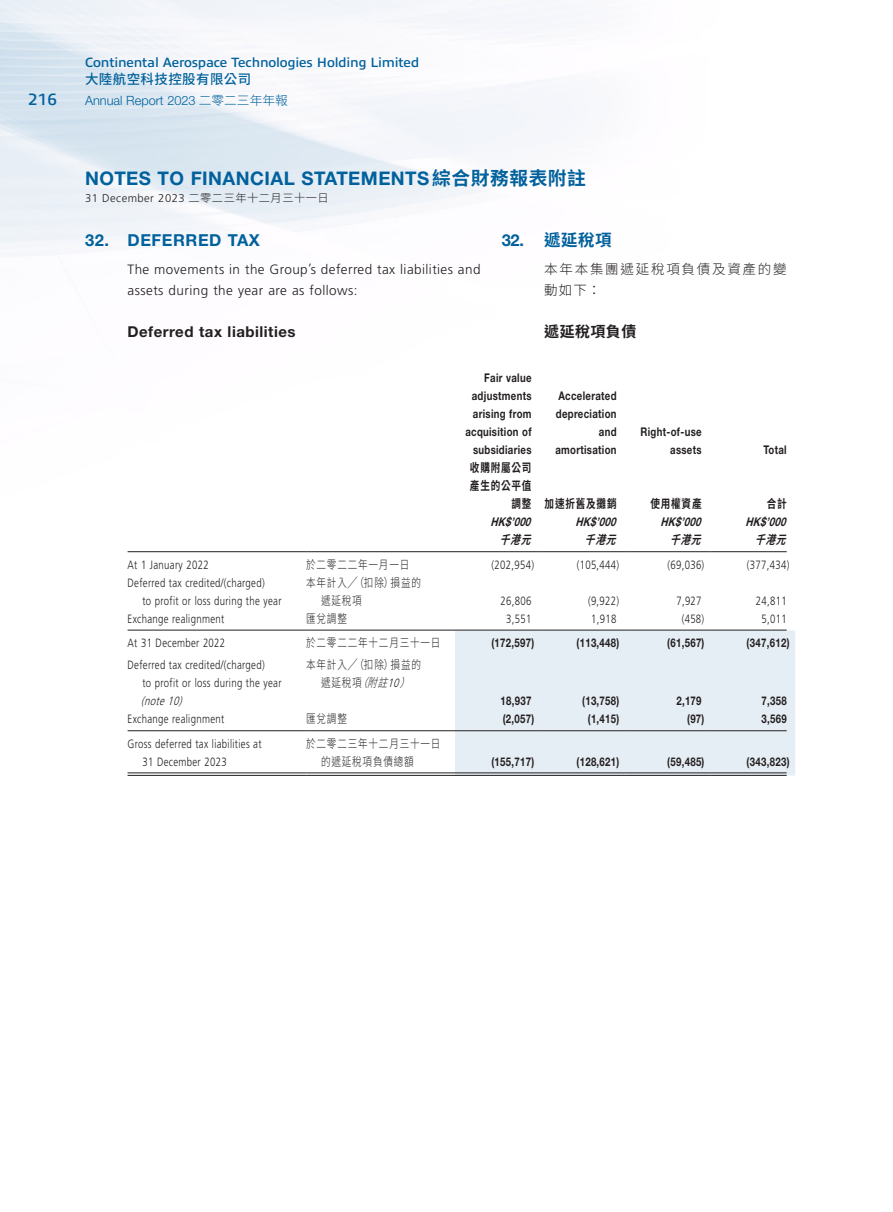
<style>
.page{position:relative;width:893px;height:1212px;background:#fff}
.page>*{position:absolute;margin:0;border:0;box-sizing:border-box;transform-origin:0 0}
.t1{font:700 18.75px "Helvetica Neue LT Std";letter-spacing:.025em;color:#00619c}
.Heading_1{font:700 16.5px "Helvetica Neue LT Std";letter-spacing:.035em;color:#00619c}
.C_Heading_1{font:700 16.5px "Source Han Sans TC";color:#00619c}
.t2{font:600 16.5px "Allumi Std";color:#00619c}
.Heading_2{font:700 15px "Helvetica Neue LT Std";letter-spacing:.035em;color:#231f20}
.C_Heading_2{font:700 15px "Source Han Sans TC";letter-spacing:.03em;color:#231f20}
.Body_Text{font:300 13.5px/21px "Frutiger LT Std";letter-spacing:.03em;color:#231f20}
.t3{font:600 13.5px "Allumi Std";letter-spacing:-.01em;color:#00619c}
.C_Body_Text{font:300 13.5px/21px "Source Han Sans TC";letter-spacing:.13em;color:#231f20}
.t4{font:500 13.5px "Source Han Sans TC";letter-spacing:.03em;color:#00619c}
.t5{font:300 12.75px "Helvetica Neue LT Std";color:#00619c}
.Body_Text-2{font:300 12px/18px "Frutiger LT Std";letter-spacing:.035em;color:#231f20;scale:.8 1}
.Body_Text-3{font:700 12px/18px "Helvetica Neue LT Std";letter-spacing:.035em;color:#231f20;text-align:right;scale:.8 1}
.Body_Text-4{font:300 12px/18px "Source Han Sans TC";letter-spacing:.085em;color:#231f20;scale:.8 1}
.Body_Text-5{font:700 12px "Source Han Sans TC";letter-spacing:.085em;color:#231f20;scale:.8 1}
.Body_Text-6{font:italic 700 12px "Helvetica Neue LT Std";color:#231f20;scale:.8 1}
.Body_Text-7{font:italic 700 12px "Source Han Sans TC";color:#231f20;scale:.8 1}
.t6{font:300 11.25px "Frutiger LT Std";letter-spacing:.04em;color:#231f20}
.s1{font-family:"Source Han Sans TC"}
.s2{font-family:"Helvetica Neue LT Std"}
.s3{font-style:italic}
.s4{font-family:"Frutiger LT Std";font-style:italic}
</style>
<div class="page">
<div style="left:455px;top:630px;width:340px;height:146px;background:#e6eef5"></div>
<hr style="left:128px;top:551px;width:178px;height:1px;background:#231f20">
<hr style="left:306px;top:551px;width:149px;height:1px;background:#231f20">
<hr style="left:455px;top:551px;width:85px;height:1px;background:#231f20">
<hr style="left:540px;top:551px;width:85px;height:1px;background:#231f20">
<hr style="left:625px;top:551px;width:85px;height:1px;background:#231f20">
<hr style="left:710px;top:551px;width:77px;height:1px;background:#231f20">
<hr style="left:128px;top:630px;width:178px;height:1px;background:#231f20">
<hr style="left:306px;top:630px;width:149px;height:1px;background:#231f20">
<hr style="left:455px;top:630px;width:85px;height:1px;background:#231f20">
<hr style="left:540px;top:630px;width:85px;height:1px;background:#231f20">
<hr style="left:625px;top:630px;width:85px;height:1px;background:#231f20">
<hr style="left:710px;top:630px;width:77px;height:1px;background:#231f20">
<hr style="left:128px;top:730px;width:178px;height:1px;background:#231f20">
<hr style="left:306px;top:730px;width:149px;height:1px;background:#231f20">
<hr style="left:455px;top:730px;width:85px;height:1px;background:#231f20">
<hr style="left:540px;top:730px;width:85px;height:1px;background:#231f20">
<hr style="left:625px;top:730px;width:85px;height:1px;background:#231f20">
<hr style="left:710px;top:730px;width:77px;height:1px;background:#231f20">
<hr style="left:128px;top:773px;width:178px;height:1px;background:#231f20">
<hr style="left:128px;top:775px;width:178px;height:1px;background:#231f20">
<hr style="left:306px;top:773px;width:149px;height:1px;background:#231f20">
<hr style="left:306px;top:775px;width:149px;height:1px;background:#231f20">
<hr style="left:455px;top:773px;width:85px;height:1px;background:#231f20">
<hr style="left:455px;top:775px;width:85px;height:1px;background:#231f20">
<hr style="left:540px;top:773px;width:85px;height:1px;background:#231f20">
<hr style="left:540px;top:775px;width:85px;height:1px;background:#231f20">
<hr style="left:625px;top:773px;width:85px;height:1px;background:#231f20">
<hr style="left:625px;top:775px;width:85px;height:1px;background:#231f20">
<hr style="left:710px;top:773px;width:77px;height:1px;background:#231f20">
<hr style="left:710px;top:775px;width:77px;height:1px;background:#231f20">
<p class="t3" style="left:85px;top:55px;width:336px">Continental Aerospace Technologies Holding Limited</p>
<p class="t4" style="left:85px;top:72px;width:168px">大陸航空科技控股有限公司</p>
<h2 class="t2" style="left:28px;top:90px;width:30px">216</h2>
<p class="t5" style="left:85px;top:92px;width:204px">Annual Report 2023 <span class="s1">二零二三年年報</span></p>
<h1 class="t1" style="left:85px;top:167px;width:502px">NOTES TO FINANCIAL STATEMENTS<span class="s1">綜合財務報表附註</span></h1>
<p class="t6" style="left:85px;top:191px;width:245px">31 December 2023 <span class="s1">二零二三年十二月三十一日</span></p>
<p class="Heading_1" style="left:85px;top:230px;width:176px">32. DEFERRED TAX</p>
<p class="Body_Text" style="left:128px;top:259px;width:354px">The movements in the Group’s deferred tax liabilities and assets during the year are as follows:</p>
<p class="Heading_2" style="left:128px;top:322px;width:169px">Deferred tax liabilities</p>
<p class="Body_Text-3" style="left:472px;top:369px;width:76px">Fair value adjustments</p>
<p class="Body_Text-3" style="left:473px;top:405px;width:75px">arising from</p>
<p class="Body_Text-3" style="left:465px;top:423px;width:84px">acquisition of</p>
<p class="Body_Text-3" style="left:473px;top:441px;width:75px">subsidiaries</p>
<p class="C_Heading_1" style="left:502px;top:231px;width:111px"><span class="s2">32.</span> 遞延稅項</p>
<p class="C_Body_Text" style="left:544px;top:258px;width:244px">本年本集團遞延稅項負債及資產的變動如下：</p>
<p class="C_Heading_2" style="left:544px;top:323px;width:94px">遞延稅項負債</p>
<p class="Body_Text-3" style="left:558px;top:387px;width:74px">Accelerated</p>
<p class="Body_Text-3" style="left:556px;top:405px;width:77px">depreciation</p>
<p class="Body_Text-3" style="left:599px;top:423px;width:24px">and</p>
<p class="Body_Text-3" style="left:555px;top:441px;width:78px">amortisation</p>
<p class="Body_Text-3" style="left:641px;top:423px;width:78px">Right-of-use</p>
<p class="Body_Text-3" style="left:670px;top:441px;width:41px">assets</p>
<p class="Body_Text-3" style="left:763px;top:441px;width:31px">Total</p>
<p class="Body_Text-5" style="left:470px;top:461px;width:78px">收購附屬公司</p>
<p class="Body_Text-5" style="left:470px;top:479px;width:78px">產生的公平值</p>
<p class="Body_Text-5" style="left:512px;top:497px;width:26px">調整</p>
<p class="Body_Text-5" style="left:545px;top:497px;width:91px">加速折舊及攤銷</p>
<p class="Body_Text-5" style="left:650px;top:497px;width:65px">使用權資產</p>
<p class="Body_Text-5" style="left:767px;top:497px;width:26px">合計</p>
<p class="Body_Text-6" style="left:490px;top:514px;width:56px">HK$’000</p>
<p class="Body_Text-6" style="left:575px;top:514px;width:56px">HK$’000</p>
<p class="Body_Text-6" style="left:660px;top:514px;width:56px">HK$’000</p>
<p class="Body_Text-6" style="left:745px;top:514px;width:56px">HK$’000</p>
<p class="Body_Text-7" style="left:500px;top:533px;width:51px">千港元</p>
<p class="Body_Text-7" style="left:585px;top:533px;width:51px">千港元</p>
<p class="Body_Text-7" style="left:670px;top:533px;width:51px">千港元</p>
<p class="Body_Text-7" style="left:755px;top:533px;width:51px">千港元</p>
<p class="Body_Text-2" style="left:128px;top:556px;width:103px">At 1 January 2022</p>
<p class="Body_Text-4" style="left:306px;top:555px;width:130px">於二零二二年一月一日</p>
<p class="Body_Text-2" style="left:492px;top:556px;width:55px">(202,954)</p>
<p class="Body_Text-2" style="left:577px;top:556px;width:55px">(105,444)</p>
<p class="Body_Text-2" style="left:667px;top:556px;width:48px">(69,036)</p>
<p class="Body_Text-2" style="left:747px;top:556px;width:55px">(377,434)</p>
<p class="Body_Text-2" style="left:142px;top:574px;width:175px;text-indent:-15px">Deferred tax credited/(charged)<br>to profit or loss during the year</p>
<p class="Body_Text-4" style="left:321px;top:573px;width:126px;text-indent:-15px">本年計入╱（扣除）損益的遞延稅項</p>
<p class="Body_Text-2" style="left:501px;top:592px;width:40px">26,806</p>
<p class="Body_Text-2" style="left:588px;top:592px;width:41px">(9,922)</p>
<p class="Body_Text-2" style="left:676px;top:592px;width:33px">7,927</p>
<p class="Body_Text-2" style="left:756px;top:592px;width:40px">24,811</p>
<p class="Body_Text-2" style="left:128px;top:610px;width:122px">Exchange realignment</p>
<p class="Body_Text-4" style="left:306px;top:609px;width:52px">匯兌調整</p>
<p class="Body_Text-2" style="left:506px;top:610px;width:33px">3,551</p>
<p class="Body_Text-2" style="left:591px;top:610px;width:33px">1,918</p>
<p class="Body_Text-2" style="left:682px;top:610px;width:30px">(458)</p>
<p class="Body_Text-2" style="left:761px;top:610px;width:33px">5,011</p>
<p class="Body_Text-2" style="left:128px;top:634px;width:124px">At 31 December 2022</p>
<p class="Body_Text-4" style="left:306px;top:634px;width:169px">於二零二二年十二月三十一日</p>
<p class="Body_Text-3" style="left:491px;top:633px;width:55px">(172,597)</p>
<p class="Body_Text-3" style="left:576px;top:633px;width:55px">(113,448)</p>
<p class="Body_Text-3" style="left:667px;top:633px;width:48px">(61,567)</p>
<p class="Body_Text-3" style="left:747px;top:633px;width:55px">(347,612)</p>
<p class="Body_Text-2" style="left:141px;top:656px;width:177px;text-indent:-14px">Deferred tax credited/(charged)<br>to profit or loss during the year <span class="s3">(note10)</span></p>
<p class="Body_Text-4" style="left:306px;top:656px;width:145px;text-align:right">本年計入╱（扣除）損益的遞延稅項<span class="s3">（附註</span><span class="s4">10</span><span class="s3">）</span></p>
<p class="Body_Text-3" style="left:501px;top:692px;width:40px">18,937</p>
<p class="Body_Text-3" style="left:582px;top:692px;width:48px">(13,758)</p>
<p class="Body_Text-3" style="left:676px;top:692px;width:33px">2,179</p>
<p class="Body_Text-3" style="left:761px;top:692px;width:33px">7,358</p>
<p class="Body_Text-2" style="left:128px;top:710px;width:122px">Exchange realignment</p>
<p class="Body_Text-4" style="left:306px;top:710px;width:52px">匯兌調整</p>
<p class="Body_Text-3" style="left:503px;top:710px;width:41px">(2,057)</p>
<p class="Body_Text-3" style="left:588px;top:710px;width:41px">(1,415)</p>
<p class="Body_Text-3" style="left:687px;top:710px;width:23px">(97)</p>
<p class="Body_Text-3" style="left:761px;top:710px;width:33px">3,569</p>
<p class="Body_Text-2" style="left:142px;top:735px;width:150px;text-indent:-15px">Gross deferred tax liabilities at<br>31 December 2023</p>
<p class="Body_Text-4" style="left:321px;top:734px;width:151px;text-indent:-15px">於二零二三年十二月三十一日的遞延稅項負債總額</p>
<p class="Body_Text-3" style="left:491px;top:752px;width:55px">(155,717)</p>
<p class="Body_Text-3" style="left:576px;top:752px;width:55px">(128,621)</p>
<p class="Body_Text-3" style="left:667px;top:752px;width:48px">(59,485)</p>
<p class="Body_Text-3" style="left:747px;top:752px;width:55px">(343,823)</p>
</div>
